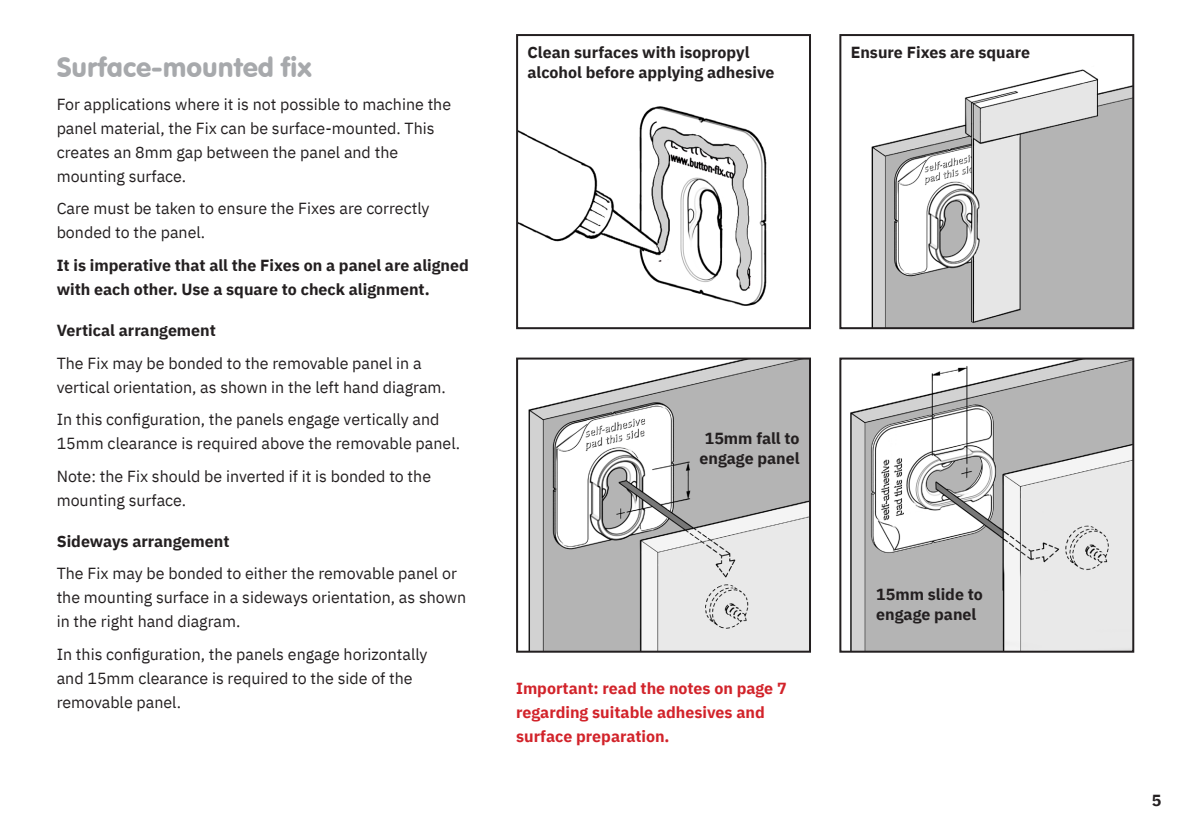
<style>
.page{position:relative;width:1191px;height:840px;background:#fff}
.page>*{position:absolute;margin:0;border:0;box-sizing:border-box;transform-origin:0 0}
.t1{font:27px "VAG Rounded BT";color:#a7a9ac}
.t2{font:16px/24px "IBM Plex Sans";color:#231f20}
.t3{font:700 16px/20px "IBM Plex Sans";color:#231f20}
.t4{font:700 16px/24px "IBM Plex Sans";color:#d2232a}
</style>
<div class="page">
<img style="left:519px;top:106px;width:248px;height:200px">
<div style="left:516px;top:34px;width:295px;height:295px;border:2px solid #231f20"></div>
<img style="left:528px;top:360px;width:280px;height:289px">
<div style="left:516px;top:357px;width:295px;height:295px;border:2px solid #231f20"></div>
<img style="left:850px;top:360px;width:281px;height:289px">
<div style="left:839px;top:357px;width:295px;height:295px;border:2px solid #231f20"></div>
<img style="left:871px;top:69px;width:260px;height:257px">
<div style="left:839px;top:34px;width:295px;height:295px;border:2px solid #231f20"></div>
<p class="t1" style="left:57px;top:51px;width:256px">Surface-mounted fix</p>
<p class="t2" style="left:57px;top:91px;width:396px">For applications where it is not possible to machine the panel material, the Fix can be surface-mounted. This creates an 8mm gap between the panel and the mounting surface.</p>
<p class="t2" style="left:57px;top:195px;width:374px">Care must be taken to ensure the Fixes are correctly bonded to the panel.</p>
<p class="t3" style="left:57px;top:252px;width:414px;line-height:24px">It is imperative that all the Fixes on a panel are aligned with each other. Use a square to check alignment.</p>
<p class="t3" style="left:57px;top:319px;width:161px">Vertical arrangement</p>
<p class="t2" style="left:57px;top:349px;width:391px">The Fix may be bonded to the removable panel in a vertical orientation, as shown in the left hand diagram.</p>
<p class="t2" style="left:57px;top:406px;width:405px">In this configuration, the panels engage vertically and<br>15mm clearance is required above the removable panel.</p>
<p class="t2" style="left:57px;top:462px;width:376px">Note: the Fix should be inverted if it is bonded to the mounting surface.</p>
<p class="t3" style="left:57px;top:529px;width:174px">Sideways arrangement</p>
<p class="t2" style="left:57px;top:560px;width:411px">The Fix may be bonded to either the removable panel or the mounting surface in a sideways orientation, as shown in the right hand diagram.</p>
<p class="t2" style="left:57px;top:640px;width:372px">In this configuration, the panels engage horizontally and 15mm clearance is required to the side of the removable panel.</p>
<p class="t3" style="left:527px;top:41px;width:224px">Clean surfaces with isopropyl</p>
<p class="t3" style="left:850px;top:41px;width:181px">Ensure Fixes are square</p>
<p class="t3" style="left:527px;top:61px;width:249px">alcohol before applying adhesive</p>
<p class="t3" style="left:704px;top:426px;width:96px">15mm fall to</p>
<p class="t3" style="left:699px;top:446px;width:102px">engage panel</p>
<p class="t4" style="left:516px;top:674px;width:272px">Important: read the notes on page 7</p>
<p class="t4" style="left:516px;top:698px;width:250px">regarding suitable adhesives and surface preparation.</p>
<p class="t3" style="left:876px;top:582px;width:108px">15mm slide to engage panel</p>
<p class="t3" style="left:1151px;top:788px;width:11px">5</p>
</div>
